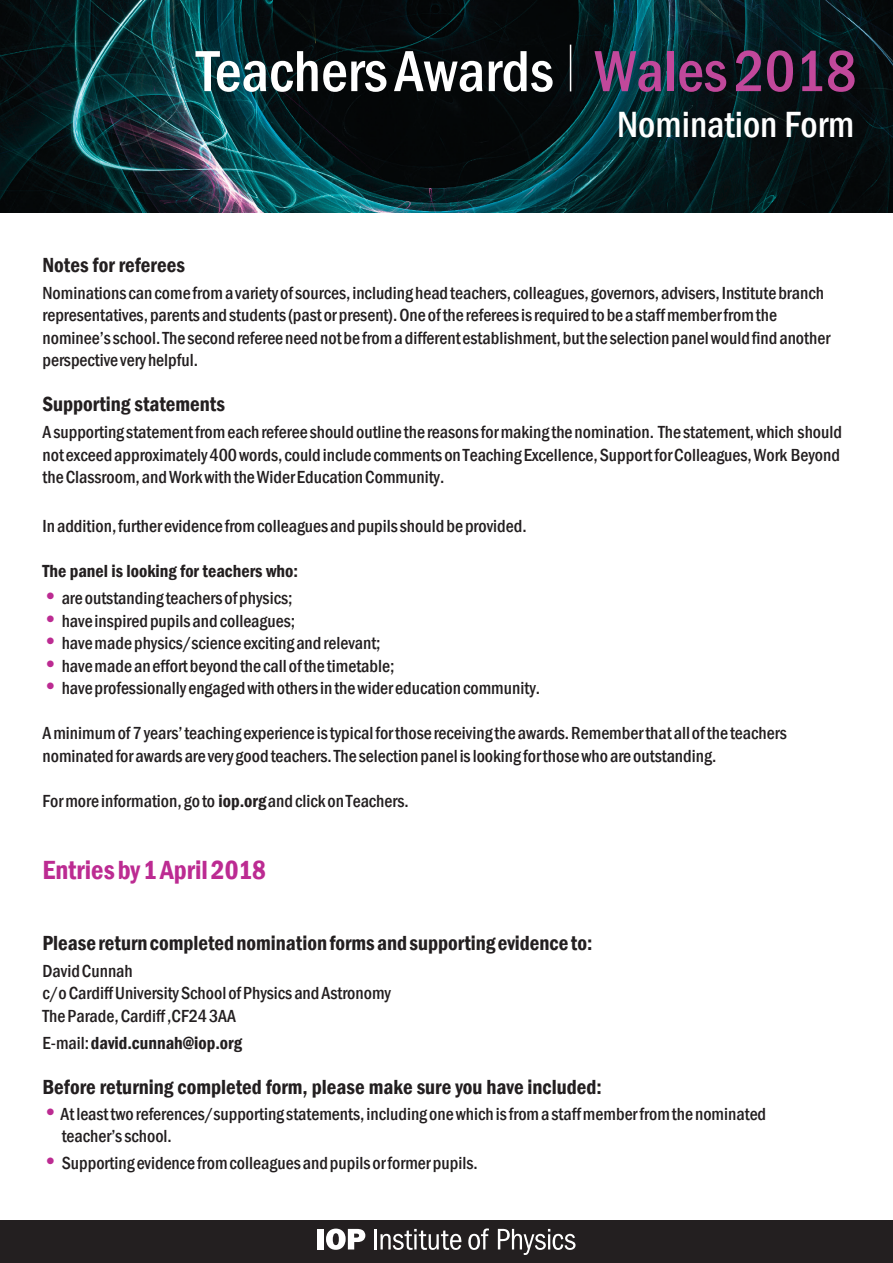
<style>
.page{position:relative;width:893px;height:1263px;background:#fff}
.page>*{position:absolute;margin:0;border:0;box-sizing:border-box;transform-origin:0 0}
.t1{font:500 condensed 60px "Franklin Gothic";color:#fff}
.t2{font:500 condensed 37.5px "Franklin Gothic";color:#fff}
.t3{font:600 condensed 27px "Franklin Gothic";color:#bc2b92}
.t4{font:600 condensed 21px "Franklin Gothic";color:#231f20}
.t5{font:500 condensed 18px/22.5px "Franklin Gothic";color:#231f20}
.t6{font:600 condensed 18px "Franklin Gothic";color:#231f20}
.s1{color:#c1489b}
.s2{font-family:"Franklin Gothic Medium Cond";font-weight:400;font-stretch:normal;color:#c1489b}
.s3{font-family:"Franklin Got Cd Io P";font-weight:400;font-stretch:normal;font-size:24px;color:#bc2b92}
.s4{font-weight:600}
.s5{font-family:"Franklin Gothic Demi Cond";font-weight:400;font-stretch:normal}
.s6{font-weight:500}
</style>
<div class="page">
<img style="left:0;top:0;width:893px;height:213px">
<div style="left:0;top:1220px;width:893px;height:43px;background:#231f20"></div>
<div style="left:317px;top:1229px;width:7px;height:20px;background:#fff"></div>
<svg style="left:326px;top:1228px;width:39px;height:22px"></svg>
<hr style="left:374px;top:1229px;width:3px;height:20px;background:#fff">
<svg style="left:380px;top:1229px;width:81px;height:21px"></svg>
<svg style="left:468px;top:1228px;width:21px;height:22px"></svg>
<svg style="left:498px;top:1229px;width:77px;height:26px"></svg>
<hr style="left:570px;top:45px;width:1px;height:46px;background:#fff">
<h1 class="t1" style="left:196px;top:32px;width:662px">Teachers Awards <span class="s1">Wales 201</span><span class="s2">8</span></h1>
<h2 class="t2" style="left:617px;top:100px;width:238px">Nomination Form</h2>
<p class="t4" style="left:43px;top:251px;width:144px">Notes for referees</p>
<p class="t5" style="left:43px;top:281px;width:789px">Nominations can come from a variety of sources, including head teachers, colleagues, governors, advisers, Institute branch representatives, parents and students (past or present). One of the referees is required to be a staff member from the nominee’s school. The second referee need not be from a different establishment, but the selection panel would find another perspective very helpful.</p>
<p class="t4" style="left:43px;top:390px;width:184px">Supporting statements</p>
<p class="t5" style="left:43px;top:421px;width:801px;text-align:justify">A supporting statement from each referee should outline the reasons for making the nomination. The statement, which should not exceed approximately 400 words, could include comments on Teaching Excellence, Support for Colleagues, Work Beyond the Classroom, and Work with the Wider Education Community.</p>
<p class="t5" style="left:43px;top:515px;width:486px">In addition, further evidence from colleagues and pupils should be provided.</p>
<p class="t6" style="left:43px;top:559px;width:257px">The panel is looking for teachers who:</p>
<p class="t5" style="left:43px;top:587px;width:251px"><span class="s3">•</span> are outstanding teachers of physics;</p>
<p class="t5" style="left:43px;top:609px;width:254px"><span class="s3">•</span> have inspired pupils and colleagues;</p>
<p class="t5" style="left:43px;top:632px;width:340px"><span class="s3">•</span> have made physics/science exciting and relevant;</p>
<p class="t5" style="left:43px;top:654px;width:353px"><span class="s3">•</span> have made an effort beyond the call of the timetable;</p>
<p class="t5" style="left:43px;top:677px;width:499px"><span class="s3">•</span> have professionally engaged with others in the wider education community.</p>
<p class="t5" style="left:43px;top:722px;width:746px">A minimum of 7 years’ teaching experience is typical for those receiving the awards. Remember that all of the teachers nominated for awards are very good teachers. The selection panel is looking for those who are outstanding.</p>
<p class="t5" style="left:43px;top:789px;width:368px">For more information, go to <span class="s4">iop.org</span> and click on Teachers.</p>
<h3 class="t3" style="left:43px;top:852px;width:225px">Entries by 1 April 201<span class="s5">8</span></h3>
<p class="t4" style="left:43px;top:929px;width:551px">Please return completed nomination forms and supporting evidence to:</p>
<p class="t5" style="left:43px;top:959px;width:350px">David Cunnah<br>c/o Cardiff University School of Physics and Astronomy<br>The Parade, Cardiff ,CF24 3AA</p>
<p class="t6" style="left:43px;top:1030px;width:201px"><span class="s6">E-mail:</span> david.cunnah@iop.org</p>
<p class="t4" style="left:43px;top:1073px;width:561px">Before returning completed form, please make sure you have included:</p>
<p class="t5" style="left:62px;top:1103px;width:706px;line-height:22px;text-indent:-19px"><span class="s3">•</span>At least two references/supporting statements, including one which is from a staff member from the nominated teacher’s school.</p>
<p class="t5" style="left:43px;top:1152px;width:437px"><span class="s3">•</span> Supporting evidence from colleagues and pupils or former pupils.</p>
</div>
